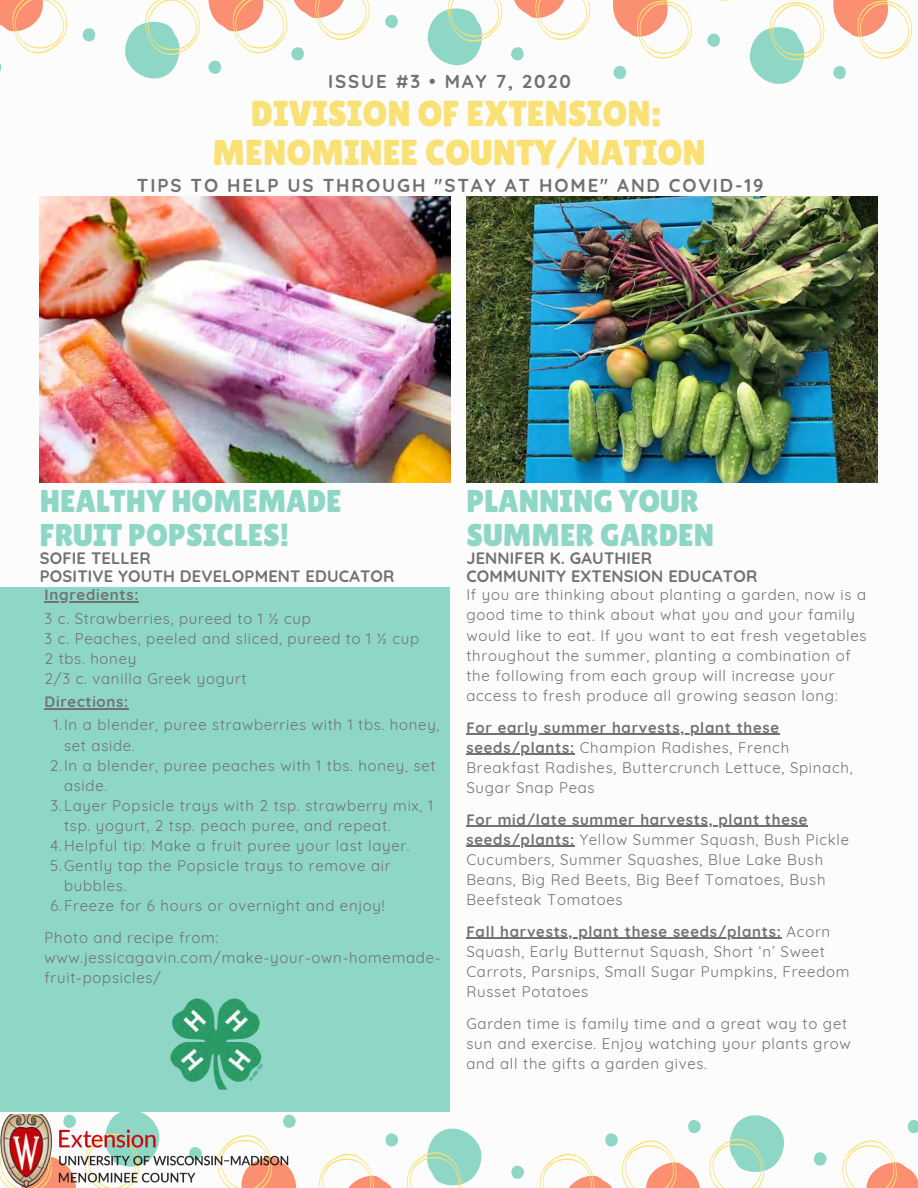
<style>
.page{position:relative;width:918px;height:1188px;background:#fff}
.page>*{position:absolute;margin:0;border:0;box-sizing:border-box;transform-origin:0 0}
.t1{font:36px/39.2px "Lilita One";color:#fae175;text-align:center}
.t2{font:31.5px/33.9px "Lilita One";color:#8ed7c7}
.t3{font:700 18.6px "Quicksand";letter-spacing:.1em;color:#717171}
.t4{font:700 16.5px/18px "Quicksand";letter-spacing:.01em;color:#717171}
.t5{font:15px/20.1px "Quicksand";letter-spacing:.05em;color:#717171}
.t6{font:700 15px "Quicksand";letter-spacing:.05em;color:#717171}
.s1{font-weight:700}
</style>
<div class="page">
<img style="left:40px;top:197px;width:410px;height:285px">
<div style="left:0;top:587px;width:450px;height:524px;background:#8ed7c7"></div>
<hr style="left:466px;top:734px;width:314px;height:1px;background:#717171">
<hr style="left:466px;top:754px;width:109px;height:1px;background:#717171">
<hr style="left:466px;top:826px;width:342px;height:1px;background:#717171">
<hr style="left:466px;top:846px;width:109px;height:1px;background:#717171">
<hr style="left:466px;top:938px;width:315px;height:1px;background:#717171">
<svg style="left:0;top:63px;width:2px;height:9px"></svg>
<svg style="left:0;top:0;width:67px;height:54px"></svg>
<svg style="left:82px;top:28px;width:14px;height:14px"></svg>
<svg style="left:125px;top:0;width:75px;height:79px"></svg>
<svg style="left:208px;top:0;width:162px;height:74px"></svg>
<svg style="left:385px;top:15px;width:13px;height:14px"></svg>
<svg style="left:427px;top:0;width:163px;height:65px"></svg>
<svg style="left:612px;top:0;width:301px;height:84px"></svg>
<svg style="left:907px;top:1120px;width:11px;height:13px"></svg>
<svg style="left:842px;top:1140px;width:76px;height:48px"></svg>
<svg style="left:814px;top:1152px;width:13px;height:14px"></svg>
<svg style="left:540px;top:1115px;width:245px;height:73px"></svg>
<svg style="left:0;top:1111px;width:161px;height:77px"></svg>
<hr style="left:45px;top:601px;width:94px;height:1px;background:#717171">
<hr style="left:45px;top:708px;width:84px;height:1px;background:#717171">
<img style="left:170px;top:998px;width:93px;height:92px">
<img style="left:466px;top:197px;width:411px;height:285px">
<img style="left:0;top:1114px;width:574px;height:73px">
<p class="t3" style="left:328px;top:69px;width:244px">ISSUE #3 • MAY 7, 2020</p>
<h1 class="t1" style="left:213px;top:93px;width:495px">DIVISION OF EXTENSION:<br>MENOMINEE COUNTY/NATION</h1>
<p class="t3" style="left:137px;top:174px;width:628px">TIPS TO HELP US THROUGH "STAY AT HOME" AND COVID-19</p>
<h2 class="t2" style="left:40px;top:484px;width:303px">HEALTHY HOMEMADE<br>FRUIT POPSICLES!</h2>
<p class="t4" style="left:40px;top:549px;width:356px">SOFIE TELLER<br>POSITIVE YOUTH DEVELOPMENT EDUCATOR</p>
<p class="t6" style="left:45px;top:585px;width:95px">Ingredients:</p>
<p class="t5" style="left:45px;top:607px;width:376px">3 c. Strawberries, pureed to 1 ½ cup<br>3 c. Peaches, peeled and sliced, pureed to 1 ½ cup<br>2 tbs. honey<br>2/3 c. vanilla Greek yogurt</p>
<p class="t6" style="left:45px;top:692px;width:85px">Directions:</p>
<p class="t5" style="left:53px;top:714px;width:388px">1.In a blender, puree strawberries with 1 tbs. honey,</p>
<p class="t5" style="left:64px;top:734px;width:72px">set aside.</p>
<p class="t5" style="left:50px;top:754px;width:387px">2.In a blender, puree peaches with 1 tbs. honey, set</p>
<p class="t5" style="left:64px;top:774px;width:45px">aside.</p>
<p class="t5" style="left:51px;top:794px;width:384px">3.Layer Popsicle trays with 2 tsp. strawberry mix, 1</p>
<p class="t5" style="left:64px;top:814px;width:328px">tsp. yogurt, 2 tsp. peach puree, and repeat.</p>
<p class="t5" style="left:50px;top:834px;width:361px">4.Helpful tip: Make a fruit puree your last layer.</p>
<p class="t5" style="left:50px;top:854px;width:342px">5.Gently tap the Popsicle trays to remove air</p>
<p class="t5" style="left:64px;top:874px;width:64px">bubbles.</p>
<p class="t5" style="left:50px;top:895px;width:336px">6.Freeze for 6 hours or overnight and enjoy!</p>
<p class="t5" style="left:45px;top:926px;width:398px">Photo and recipe from: www.jessicagavin.com/make-your-own-homemade&shy;fruit-popsicles/</p>
<h2 class="t2" style="left:466px;top:484px;width:249px">PLANNING YOUR<br>SUMMER GARDEN</h2>
<p class="t4" style="left:466px;top:549px;width:292px">JENNIFER K. GAUTHIER<br>COMMUNITY EXTENSION EDUCATOR</p>
<p class="t5" style="left:466px;top:583px;width:402px">If you are thinking about planting a garden, now is a good time to think about what you and your family would like to eat. If you want to eat fresh vegetables throughout the summer, planting a combination of the following from each group will increase your access to fresh produce all growing season long:</p>
<p class="t5" style="left:466px;top:716px;width:388px"><span class="s1">For early summer harvests, plant these seeds/plants:</span> Champion Radishes, French Breakfast Radishes, Buttercrunch Lettuce, Spinach, Sugar Snap Peas</p>
<p class="t5" style="left:466px;top:808px;width:384px"><span class="s1">For mid/late summer harvests, plant these seeds/plants:</span> Yellow Summer Squash, Bush Pickle Cucumbers, Summer Squashes, Blue Lake Bush Beans, Big Red Beets, Big Beef Tomatoes, Bush Beefsteak Tomatoes</p>
<p class="t5" style="left:466px;top:920px;width:385px"><span class="s1">Fall harvests, plant these seeds/plants:</span> Acorn Squash, Early Butternut Squash, Short ‘n’ Sweet Carrots, Parsnips, Small Sugar Pumpkins, Freedom Russet Potatoes</p>
<p class="t5" style="left:466px;top:1012px;width:386px">Garden time is family time and a great way to get sun and exercise. Enjoy watching your plants grow and all the gifts a garden gives.</p>
</div>
